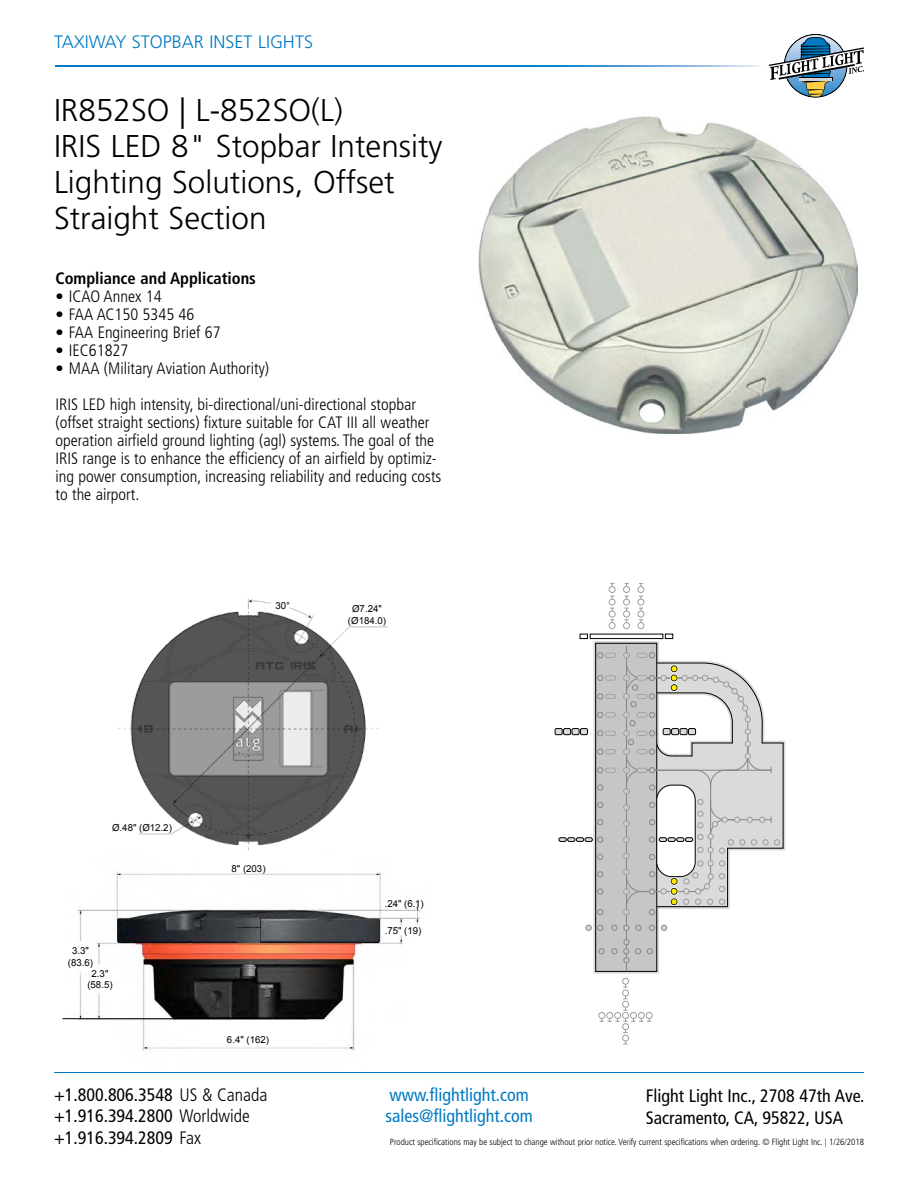
<style>
.page{position:relative;width:918px;height:1188px;background:#fff}
.page>*{position:absolute;margin:0;border:0;box-sizing:border-box;transform-origin:0 0}
.t1{font:300 31.5px/36px "Frutiger LT Std";color:#000}
.t2{font:condensed 18px/21.6px "Frutiger LT Std";color:#000}
.t3{font:condensed 18px/21.6px "Frutiger LT Std";color:#007ac2}
.t4{font:300 18px "Frutiger LT Std";color:#007ac2}
.t5{font:300 condensed 16.5px/18px "Frutiger LT Std";color:#000}
.t6{font:700 condensed 16.5px "Frutiger LT Std";color:#000}
.t7{font:9.6px/11.6px "Arial";color:#000;text-align:center}
.t8{font:300 condensed 9px "Frutiger LT Std";color:#000}
.s1{font-weight:300}
</style>
<div class="page">
<svg style="left:593px;top:641px;width:192px;height:333px"></svg>
<div style="left:596px;top:643px;width:61px;height:328px;background:#c6c6c6"></div>
<div style="left:595px;top:643px;width:62px;height:329px;border:1px solid #000"></div>
<hr style="left:626px;top:646px;width:1px;height:325px;background:#888787">
<svg style="left:635px;top:948px;width:6px;height:6px"></svg>
<svg style="left:612px;top:948px;width:5px;height:6px"></svg>
<svg style="left:599px;top:948px;width:5px;height:6px"></svg>
<svg style="left:647px;top:948px;width:6px;height:6px"></svg>
<svg style="left:623px;top:939px;width:6px;height:24px"></svg>
<svg style="left:649px;top:925px;width:6px;height:6px"></svg>
<svg style="left:661px;top:925px;width:6px;height:6px"></svg>
<svg style="left:636px;top:925px;width:5px;height:6px"></svg>
<svg style="left:624px;top:925px;width:5px;height:6px"></svg>
<svg style="left:612px;top:925px;width:5px;height:6px"></svg>
<svg style="left:586px;top:925px;width:17px;height:6px"></svg>
<svg style="left:597px;top:909px;width:6px;height:6px"></svg>
<svg style="left:597px;top:889px;width:6px;height:5px"></svg>
<svg style="left:597px;top:871px;width:6px;height:6px"></svg>
<svg style="left:597px;top:854px;width:6px;height:6px"></svg>
<svg style="left:597px;top:819px;width:6px;height:6px"></svg>
<svg style="left:597px;top:802px;width:6px;height:6px"></svg>
<svg style="left:597px;top:785px;width:6px;height:5px"></svg>
<div style="left:590px;top:634px;width:73px;height:5px;border:1px solid #000"></div>
<div style="left:580px;top:634px;width:8px;height:5px;border:1px solid #000"></div>
<div style="left:665px;top:634px;width:8px;height:5px;border:1px solid #000"></div>
<svg style="left:597px;top:694px;width:19px;height:5px"></svg>
<svg style="left:597px;top:675px;width:19px;height:6px"></svg>
<svg style="left:597px;top:652px;width:19px;height:6px"></svg>
<svg style="left:597px;top:767px;width:19px;height:6px"></svg>
<svg style="left:597px;top:749px;width:19px;height:6px"></svg>
<svg style="left:597px;top:730px;width:19px;height:6px"></svg>
<svg style="left:597px;top:712px;width:19px;height:6px"></svg>
<svg style="left:559px;top:837px;width:44px;height:5px"></svg>
<svg style="left:623px;top:652px;width:161px;height:264px"></svg>
<div style="left:555px;top:729px;width:7px;height:6px;background:#dbdada"></div>
<div style="left:555px;top:728px;width:7px;height:7px;border:1px solid #000"></div>
<div style="left:564px;top:729px;width:7px;height:6px;background:#dbdada"></div>
<div style="left:563px;top:728px;width:8px;height:7px;border:1px solid #000"></div>
<div style="left:572px;top:729px;width:7px;height:6px;background:#dbdada"></div>
<div style="left:572px;top:728px;width:7px;height:7px;border:1px solid #000"></div>
<div style="left:580px;top:729px;width:8px;height:6px;background:#dbdada"></div>
<div style="left:580px;top:728px;width:8px;height:7px;border:1px solid #000"></div>
<div style="left:663px;top:729px;width:7px;height:6px;background:#dbdada"></div>
<div style="left:663px;top:728px;width:7px;height:7px;border:1px solid #000"></div>
<div style="left:672px;top:729px;width:7px;height:6px;background:#dbdada"></div>
<div style="left:671px;top:728px;width:8px;height:7px;border:1px solid #000"></div>
<div style="left:680px;top:729px;width:7px;height:6px;background:#dbdada"></div>
<div style="left:680px;top:728px;width:7px;height:7px;border:1px solid #000"></div>
<div style="left:688px;top:729px;width:8px;height:6px;background:#dbdada"></div>
<div style="left:688px;top:728px;width:8px;height:7px;border:1px solid #000"></div>
<div style="left:623px;top:622px;width:7px;height:7px;border:1px solid #9d9d9d;border-radius:50%"></div>
<div style="left:609px;top:622px;width:7px;height:7px;border:1px solid #9d9d9d;border-radius:50%"></div>
<div style="left:623px;top:611px;width:7px;height:6px;border:1px solid #9d9d9d;border-radius:50%"></div>
<div style="left:609px;top:611px;width:7px;height:6px;border:1px solid #9d9d9d;border-radius:50%"></div>
<div style="left:623px;top:599px;width:7px;height:6px;border:1px solid #9d9d9d;border-radius:50%"></div>
<div style="left:609px;top:599px;width:7px;height:6px;border:1px solid #9d9d9d;border-radius:50%"></div>
<svg style="left:638px;top:583px;width:6px;height:46px"></svg>
<div style="left:638px;top:586px;width:6px;height:7px;border:1px solid #9d9d9d;border-radius:50%"></div>
<svg style="left:624px;top:583px;width:6px;height:46px"></svg>
<div style="left:623px;top:586px;width:7px;height:7px;border:1px solid #9d9d9d;border-radius:50%"></div>
<svg style="left:609px;top:583px;width:6px;height:46px"></svg>
<div style="left:609px;top:586px;width:7px;height:7px;border:1px solid #9d9d9d;border-radius:50%"></div>
<div style="left:598px;top:1012px;width:7px;height:7px;border:1px solid #9d9d9d;border-radius:50%"></div>
<div style="left:646px;top:1012px;width:7px;height:7px;border:1px solid #9d9d9d;border-radius:50%"></div>
<svg style="left:599px;top:978px;width:53px;height:67px"></svg>
<div style="left:622px;top:1023px;width:7px;height:7px;border:1px solid #9d9d9d;border-radius:50%"></div>
<img style="left:479px;top:117px;width:379px;height:316px">
<img style="left:117px;top:598px;width:271px;height:215px">
<img style="left:64px;top:871px;width:357px;height:180px">
<hr style="left:62px;top:1018px;width:245px;height:1px;background:#000">
<svg style="left:769px;top:34px;width:95px;height:64px"></svg>
<svg style="left:56px;top:66px;width:705px;height:1px"></svg>
<hr style="left:54px;top:1073px;width:810px;height:1px;background:#007ac2">
<p class="t4" style="left:54px;top:31px;width:261px">TAXIWAY STOPBAR INSET LIGHTS</p>
<h1 class="t1" style="left:54px;top:93px;width:390px">IR852SO | L-852SO(L)<br>IRIS LED 8" Stopbar Intensity<br>Lighting Solutions, Offset<br>Straight Section</h1>
<p class="t6" style="left:56px;top:269px;width:202px">Compliance and Applications</p>
<p class="t5" style="left:56px;top:288px;width:108px">• ICAO Annex 14</p>
<p class="t5" style="left:56px;top:306px;width:140px">• FAA AC150 5345 46</p>
<p class="t5" style="left:56px;top:324px;width:167px">• FAA Engineering Brief 67</p>
<p class="t5" style="left:56px;top:342px;width:74px">• IEC61827</p>
<p class="t5" style="left:56px;top:351px;width:362px;line-height:36px">• MAA (Military Aviation Authority)<br>IRIS LED high intensity, bi-directional/uni-directional stopbar</p>
<p class="t5" style="left:56px;top:414px;width:387px">(offset straight sections) fixture suitable for CAT III all weather operation airfield ground lighting (agl) systems. The goal of the IRIS range is to enhance the efficiency of an airfield by optimiz&shy;ing power consumption, increasing reliability and reducing costs to the airport.</p>
<p class="t7" style="left:275px;top:600px;width:16px">30°</p>
<p class="t7" style="left:348px;top:603px;width:40px">Ø7.24" (Ø184.0)</p>
<p class="t7" style="left:112px;top:822px;width:61px">Ø.48" (Ø12.2)</p>
<p class="t7" style="left:68px;top:945px;width:27px">3.3" (83.6)</p>
<p class="t7" style="left:87px;top:968px;width:27px">2.3" (58.5)</p>
<p class="t7" style="left:232px;top:863px;width:36px">8" (203)</p>
<p class="t7" style="left:227px;top:1034px;width:44px">6.4" (162)</p>
<p class="t7" style="left:385px;top:897px;width:40px">.24" (6.1)</p>
<p class="t7" style="left:385px;top:925px;width:38px">.75" (19)</p>
<p class="t2" style="left:54px;top:1084px;width:215px">+1.800.806.3548 <span class="s1">US &amp; Canada </span>+1.916.394.2800 <span class="s1">Worldwide </span>+1.916.394.2809 <span class="s1">Fax</span></p>
<p class="t3" style="left:385px;top:1084px;width:149px">www.flightlight.com sales@flightlight.com</p>
<p class="t2" style="left:646px;top:1085px;width:220px">Flight Light Inc., 2708 47th Ave.<br>Sacramento, CA, 95822, USA</p>
<p class="t8" style="left:390px;top:1137px;width:476px">Product specifications may be subject to change without prior notice. Verify current specifications when ordering. © Flight Light Inc. | 1/26/2018</p>
</div>
